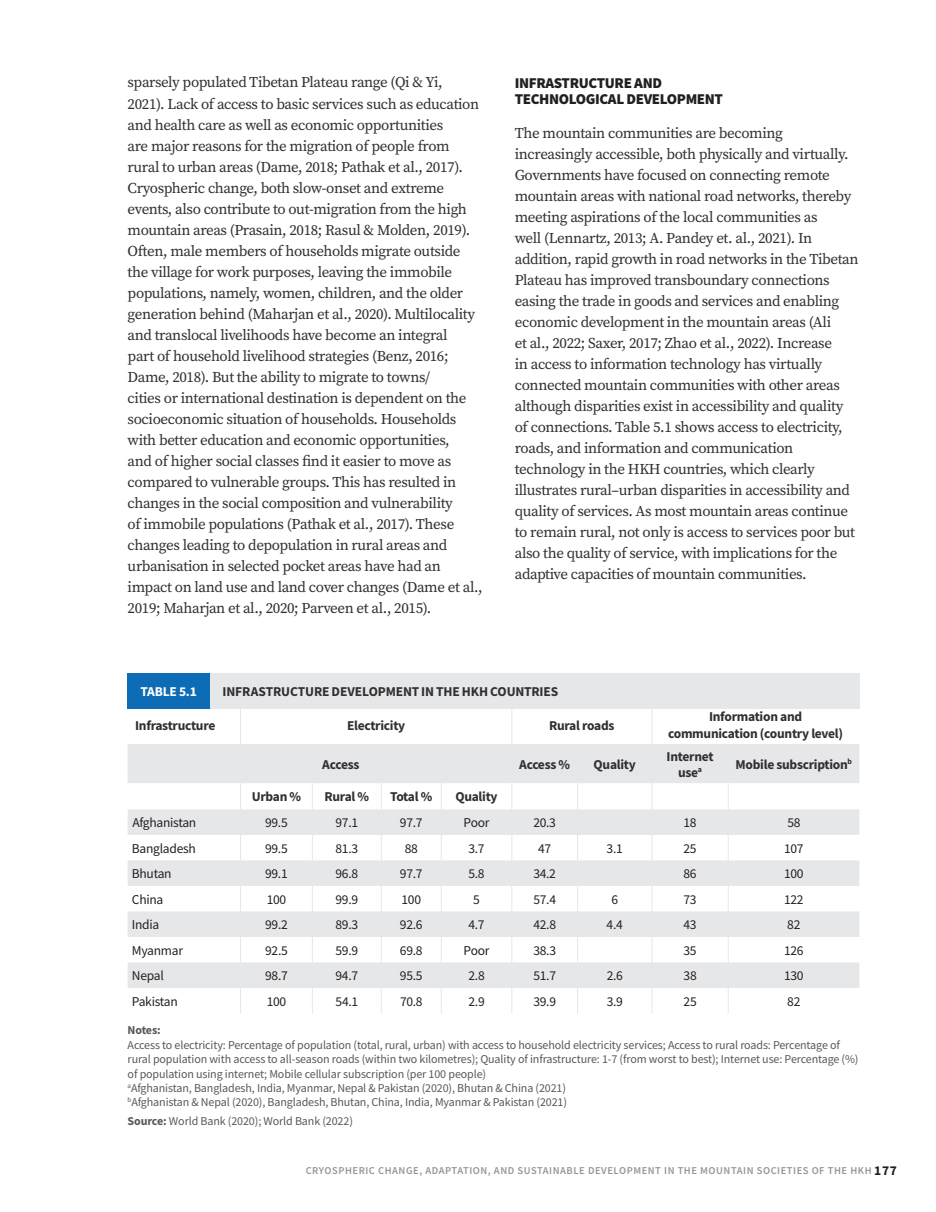
<style>
.page{position:relative;width:936px;height:1212px;background:#fff}
.page>*{position:absolute;margin:0;border:0;box-sizing:border-box;transform-origin:0 0}
.t1{font:15px/21px "Source Serif Pro";letter-spacing:-.025em;color:#312f30}
.t2{font:900 15px/16.5px "Source Sans Pro";letter-spacing:-.025em;color:#231f20}
.t3{font:13.5px "Source Sans Pro";letter-spacing:-.02em;color:#231f20}
.t4{font:700 13.5px/16.2px "Source Sans Pro";letter-spacing:-.02em;color:#312f30;text-align:center}
.t5{font:700 13.5px "Source Sans Pro";letter-spacing:-.015em;color:#fff}
.t6{font:12px/14.4px "Source Sans Pro";letter-spacing:-.01em;color:#57585a}
.t7{font:700 12px "Source Sans Pro";letter-spacing:-.02em;color:#57585a}
.t8{font:600 10.5px "Source Sans Pro";letter-spacing:.05em;color:#939598}
.s1{font-weight:700}
.s2{font-weight:700;font-size:13.5px;color:#231f20}
</style>
<div class="page">
<svg style="left:128px;top:744px;width:731px;height:244px;fill:#e6e7e9"></svg>
<hr style="left:240px;top:705px;width:1px;height:39px;background:#e6e7e9">
<hr style="left:511px;top:705px;width:1px;height:39px;background:#e6e7e9">
<hr style="left:651px;top:705px;width:1px;height:39px;background:#e6e7e9">
<hr style="left:240px;top:744px;width:1px;height:39px;background:#e6e7e9">
<hr style="left:441px;top:744px;width:1px;height:39px;background:#e6e7e9">
<hr style="left:511px;top:744px;width:1px;height:39px;background:#e6e7e9">
<hr style="left:577px;top:744px;width:1px;height:39px;background:#e6e7e9">
<hr style="left:651px;top:744px;width:1px;height:39px;background:#e6e7e9">
<hr style="left:727px;top:744px;width:1px;height:39px;background:#e6e7e9">
<svg style="left:240px;top:783px;width:1px;height:230px"></svg>
<svg style="left:312px;top:783px;width:1px;height:230px"></svg>
<svg style="left:381px;top:783px;width:1px;height:230px"></svg>
<svg style="left:441px;top:783px;width:1px;height:230px"></svg>
<svg style="left:511px;top:783px;width:1px;height:230px"></svg>
<svg style="left:577px;top:783px;width:1px;height:230px"></svg>
<svg style="left:651px;top:783px;width:1px;height:230px"></svg>
<svg style="left:727px;top:783px;width:1px;height:205px"></svg>
<div style="left:128px;top:673px;width:82px;height:35px;background:#0d6cb6"></div>
<div style="left:210px;top:673px;width:649px;height:35px;background:#e6e7e9"></div>
<p class="t1" style="left:128px;top:72px;width:356px">sparsely populated Tibetan Plateau range (Qi &amp; Yi, 2021). Lack of access to basic services such as education and health care as well as economic opportunities<br>are major reasons for the migration of people from rural to urban areas (Dame, 2018; Pathak et al., 2017).<br>Cryospheric change, both slow-onset and extreme events, also contribute to out-migration from the high mountain areas (Prasain, 2018; Rasul &amp; Molden, 2019).<br>Often, male members of households migrate outside the village for work purposes, leaving the immobile populations, namely, women, children, and the older generation behind (Maharjan et al., 2020). Multilocality and translocal livelihoods have become an integral<br>part of household livelihood strategies (Benz, 2016; Dame, 2018). But the ability to migrate to towns/<br>cities or international destination is dependent on the socioeconomic situation of households. Households with better education and economic opportunities,<br>and of higher social classes find it easier to move as compared to vulnerable groups. This has resulted in changes in the social composition and vulnerability<br>of immobile populations (Pathak et al., 2017). These changes leading to depopulation in rural areas and urbanisation in selected pocket areas have had an impact on land use and land cover changes (Dame et al., 2019; Maharjan et al., 2020; Parveen et al., 2015).</p>
<p class="t2" style="left:514px;top:74px;width:210px">INFRASTRUCTURE AND<br>TECHNOLOGICAL DEVELOPMENT</p>
<p class="t1" style="left:514px;top:123px;width:345px">The mountain communities are becoming increasingly accessible, both physically and virtually.<br>Governments have focused on connecting remote mountain areas with national road networks, thereby meeting aspirations of the local communities as<br>well (Lennartz, 2013; A. Pandey et. al., 2021). In addition, rapid growth in road networks in the Tibetan Plateau has improved transboundary connections easing the trade in goods and services and enabling economic development in the mountain areas (Ali<br>et al., 2022; Saxer, 2017; Zhao et al., 2022). Increase<br>in access to information technology has virtually connected mountain communities with other areas although disparities exist in accessibility and quality of connections. Table 5.1 shows access to electricity, roads, and information and communication technology in the HKH countries, which clearly illustrates rural–urban disparities in accessibility and quality of services. As most mountain areas continue to remain rural, not only is access to services poor but also the quality of service, with implications for the adaptive capacities of mountain communities.</p>
<p class="t5" style="left:140px;top:682px;width:58px">TABLE 5.1</p>
<p class="t4" style="left:222px;top:683px;width:337px">INFRASTRUCTURE DEVELOPMENT IN THE HKH COUNTRIES</p>
<p class="t4" style="left:135px;top:717px;width:82px">Infrastructure</p>
<p class="t4" style="left:347px;top:717px;width:60px">Electricity</p>
<p class="t4" style="left:549px;top:717px;width:67px">Rural roads</p>
<p class="t4" style="left:668px;top:709px;width:177px">Information and communication (country level)</p>
<p class="t4" style="left:322px;top:756px;width:39px">Access</p>
<p class="t4" style="left:519px;top:756px;width:52px">Access %</p>
<p class="t4" style="left:593px;top:756px;width:44px">Quality</p>
<p class="t4" style="left:666px;top:748px;width:48px">Internet use<sup>a</sup></p>
<p class="t4" style="left:735px;top:756px;width:118px">Mobile subscription<sup>b</sup></p>
<p class="t4" style="left:252px;top:788px;width:51px">Urban %</p>
<p class="t4" style="left:324px;top:788px;width:46px">Rural %</p>
<p class="t4" style="left:390px;top:788px;width:44px">Total %</p>
<p class="t4" style="left:455px;top:788px;width:44px">Quality</p>
<p class="t3" style="left:132px;top:814px;width:65px">Afghanistan</p>
<p class="t3" style="left:265px;top:814px;width:24px">99.5</p>
<p class="t3" style="left:335px;top:814px;width:24px">97.1</p>
<p class="t3" style="left:400px;top:814px;width:24px">97.7</p>
<p class="t3" style="left:463px;top:814px;width:27px">Poor</p>
<p class="t3" style="left:533px;top:814px;width:24px">20.3</p>
<p class="t3" style="left:683px;top:814px;width:15px">18</p>
<p class="t3" style="left:787px;top:814px;width:15px">58</p>
<p class="t3" style="left:132px;top:840px;width:65px">Bangladesh</p>
<p class="t3" style="left:265px;top:840px;width:24px">99.5</p>
<p class="t3" style="left:335px;top:840px;width:24px">81.3</p>
<p class="t3" style="left:404px;top:840px;width:15px">88</p>
<p class="t3" style="left:468px;top:840px;width:18px">3.7</p>
<p class="t3" style="left:538px;top:840px;width:15px">47</p>
<p class="t3" style="left:606px;top:840px;width:18px">3.1</p>
<p class="t3" style="left:683px;top:840px;width:15px">25</p>
<p class="t3" style="left:784px;top:840px;width:21px">107</p>
<p class="t3" style="left:132px;top:865px;width:41px">Bhutan</p>
<p class="t3" style="left:265px;top:865px;width:24px">99.1</p>
<p class="t3" style="left:335px;top:865px;width:24px">96.8</p>
<p class="t3" style="left:400px;top:865px;width:24px">97.7</p>
<p class="t3" style="left:468px;top:865px;width:18px">5.8</p>
<p class="t3" style="left:533px;top:865px;width:24px">34.2</p>
<p class="t3" style="left:683px;top:865px;width:15px">86</p>
<p class="t3" style="left:784px;top:865px;width:21px">100</p>
<p class="t3" style="left:132px;top:891px;width:33px">China</p>
<p class="t3" style="left:267px;top:891px;width:21px">100</p>
<p class="t3" style="left:335px;top:891px;width:24px">99.9</p>
<p class="t3" style="left:401px;top:891px;width:21px">100</p>
<p class="t3" style="left:473px;top:891px;width:8px">5</p>
<p class="t3" style="left:533px;top:891px;width:24px">57.4</p>
<p class="t3" style="left:611px;top:891px;width:8px">6</p>
<p class="t3" style="left:683px;top:891px;width:15px">73</p>
<p class="t3" style="left:784px;top:891px;width:21px">122</p>
<p class="t3" style="left:132px;top:916px;width:29px">India</p>
<p class="t3" style="left:265px;top:916px;width:24px">99.2</p>
<p class="t3" style="left:335px;top:916px;width:24px">89.3</p>
<p class="t3" style="left:400px;top:916px;width:24px">92.6</p>
<p class="t3" style="left:468px;top:916px;width:18px">4.7</p>
<p class="t3" style="left:533px;top:916px;width:24px">42.8</p>
<p class="t3" style="left:606px;top:916px;width:18px">4.4</p>
<p class="t3" style="left:683px;top:916px;width:15px">43</p>
<p class="t3" style="left:787px;top:916px;width:15px">82</p>
<p class="t3" style="left:132px;top:942px;width:53px">Myanmar</p>
<p class="t3" style="left:265px;top:942px;width:24px">92.5</p>
<p class="t3" style="left:335px;top:942px;width:24px">59.9</p>
<p class="t3" style="left:400px;top:942px;width:24px">69.8</p>
<p class="t3" style="left:463px;top:942px;width:27px">Poor</p>
<p class="t3" style="left:533px;top:942px;width:24px">38.3</p>
<p class="t3" style="left:683px;top:942px;width:15px">35</p>
<p class="t3" style="left:784px;top:942px;width:21px">126</p>
<p class="t3" style="left:132px;top:967px;width:33px">Nepal</p>
<p class="t3" style="left:265px;top:967px;width:24px">98.7</p>
<p class="t3" style="left:335px;top:967px;width:24px">94.7</p>
<p class="t3" style="left:400px;top:967px;width:24px">95.5</p>
<p class="t3" style="left:468px;top:967px;width:18px">2.8</p>
<p class="t3" style="left:533px;top:967px;width:24px">51.7</p>
<p class="t3" style="left:606px;top:967px;width:18px">2.6</p>
<p class="t3" style="left:683px;top:967px;width:15px">38</p>
<p class="t3" style="left:784px;top:967px;width:21px">130</p>
<p class="t3" style="left:132px;top:993px;width:47px">Pakistan</p>
<p class="t3" style="left:267px;top:993px;width:21px">100</p>
<p class="t3" style="left:335px;top:993px;width:24px">54.1</p>
<p class="t3" style="left:400px;top:993px;width:24px">70.8</p>
<p class="t3" style="left:468px;top:993px;width:18px">2.9</p>
<p class="t3" style="left:533px;top:993px;width:24px">39.9</p>
<p class="t3" style="left:606px;top:993px;width:18px">3.9</p>
<p class="t3" style="left:683px;top:993px;width:15px">25</p>
<p class="t3" style="left:787px;top:993px;width:15px">82</p>
<p class="t7" style="left:128px;top:1022px;width:35px">Notes:</p>
<p class="t6" style="left:128px;top:1037px;width:732px">Access to electricity: Percentage of population (total, rural, urban) with access to household electricity services; Access to rural roads: Percentage of rural population with access to all-season roads (within two kilometres); Quality of infrastructure: 1-7 (from worst to best); Internet use: Percentage (%) of population using internet; Mobile cellular subscription (per 100 people)<br><sup>a</sup>Afghanistan, Bangladesh, India, Myanmar, Nepal &amp; Pakistan (2020), Bhutan &amp; China (2021)<br><sup>b</sup>Afghanistan &amp; Nepal (2020), Bangladesh, Bhutan, China, India, Myanmar &amp; Pakistan (2021)</p>
<p class="t6" style="left:128px;top:1114px;width:227px"><span class="s1">Source:</span> World Bank (2020); World Bank (2022)</p>
<p class="t8" style="left:306px;top:1164px;width:592px">CRYOSPHERIC CHANGE, ADAPTATION, AND SUSTAINABLE DEVELOPMENT IN THE MOUNTAIN SOCIETIES OF THE HKH <span class="s2">177</span></p>
</div>
